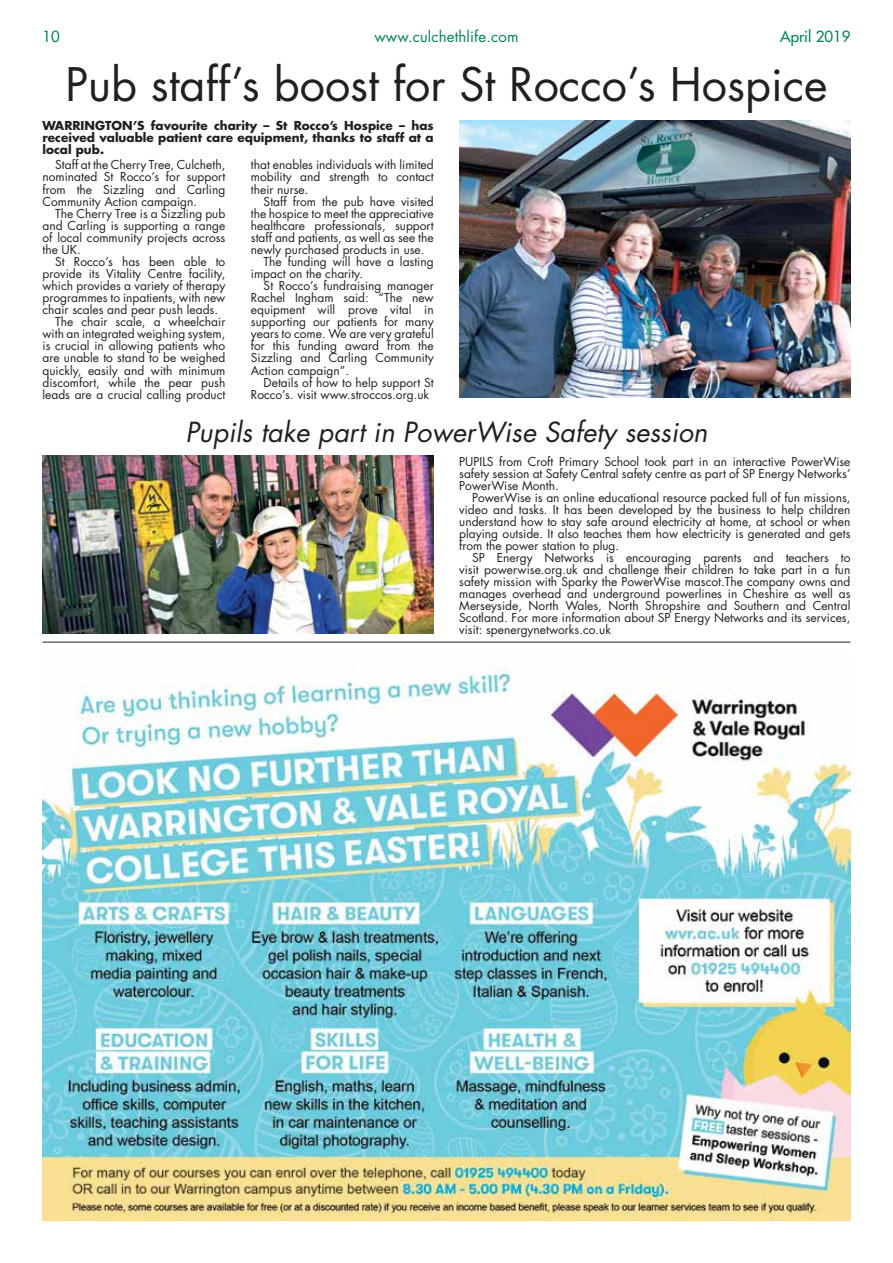
<style>
.page{position:relative;width:893px;height:1263px;background:#fff}
.page>*{position:absolute;margin:0;border:0;box-sizing:border-box;transform-origin:0 0}
.t1{font:45px "Futura Std";color:#231f20}
.t2{font:italic 27px "Futura Std";color:#231f20}
.t3{font:15px "Futura Std";letter-spacing:.01em;color:#008752}
.t4{font:500 15px "Futura Std";color:#008752}
.t5{font:12px/12px "Futura Std";color:#231f20;text-align:justify}
.t6{font:700 12px/12px "Futura Std";color:#231f20;text-align:justify}
</style>
<div class="page">
<img style="left:43px;top:667px;width:807px;height:553px">
<hr style="left:43px;top:642px;width:807px;height:1px;background:#231f20">
<img style="left:459px;top:120px;width:391px;height:278px">
<img style="left:43px;top:455px;width:391px;height:179px">
<p class="t4" style="left:43px;top:27px;width:19px">10</p>
<p class="t3" style="left:374px;top:27px;width:146px">www.culchethlife.com</p>
<p class="t4" style="left:780px;top:27px;width:72px">April 2019</p>
<p class="t1" style="left:65px;top:56px;width:764px">Pub staff’s boost for St Rocco’s Hospice</p>
<p class="t6" style="left:43px;top:119px;width:393px">WARRINGTON’S favourite charity – St Rocco’s Hospice – has received valuable patient care equipment, thanks to staff at a local pub.</p>
<p class="t5" style="left:43px;top:159px;width:184px;text-indent:13px">Staff at the Cherry Tree, Culcheth, nominated St Rocco’s for support from the Sizzling and Carling Community Action campaign.</p>
<p class="t5" style="left:43px;top:207px;width:184px;text-indent:13px">The Cherry Tree is a Sizzling pub and Carling is supporting a range of local community projects across the UK.</p>
<p class="t5" style="left:43px;top:256px;width:184px;text-indent:13px">St Rocco’s has been able to provide its Vitality Centre facility, which provides a variety of therapy programmes to inpatients, with new chair scales and pear push leads.</p>
<p class="t5" style="left:43px;top:316px;width:184px;text-indent:13px">The chair scale, a wheelchair with an integrated weighing system, is crucial in allowing patients who are unable to stand to be weighed quickly, easily and with minimum discomfort, while the pear push leads are a crucial calling product</p>
<p class="t5" style="left:251px;top:159px;width:184px">that enables individuals with limited mobility and strength to contact their nurse.</p>
<p class="t5" style="left:251px;top:195px;width:184px;text-indent:13px">Staff from the pub have visited the hospice to meet the appreciative healthcare professionals, support staff and patients, as well as see the newly purchased products in use.</p>
<p class="t5" style="left:251px;top:256px;width:184px;text-indent:13px">The funding will have a lasting impact on the charity.</p>
<p class="t5" style="left:251px;top:280px;width:184px;text-indent:13px">St Rocco’s fundraising manager Rachel Ingham said: “The new equipment will prove vital in supporting our patients for many years to come. We are very grateful for this funding award from the Sizzling and Carling Community Action campaign”.</p>
<p class="t5" style="left:251px;top:376px;width:184px;text-indent:13px">Details of how to help support St<br>Rocco’s. visit www.stroccos.org.uk</p>
<p class="t2" style="left:185px;top:414px;width:524px">Pupils take part in PowerWise Safety session</p>
<p class="t5" style="left:459px;top:455px;width:393px">PUPILS from Croft Primary School took part in an interactive PowerWise safety session at Safety Central safety centre as part of SP Energy Networks’ PowerWise Month.</p>
<p class="t5" style="left:459px;top:491px;width:393px;text-indent:13px">PowerWise is an online educational resource packed full of fun missions, video and tasks. It has been developed by the business to help children understand how to stay safe around electricity at home, at school or when playing outside. It also teaches them how electricity is generated and gets from the power station to plug.</p>
<p class="t5" style="left:459px;top:551px;width:393px;text-indent:13px">SP Energy Networks is encouraging parents and teachers to visit powerwise.org.uk and challenge their children to take part in a fun safety mission with Sparky the PowerWise mascot.The company owns and manages overhead and underground powerlines in Cheshire as well as Merseyside, North Wales, North Shropshire and Southern and Central Scotland. For more information about SP Energy Networks and its services, visit: spenergynetworks.co.uk</p>
</div>
